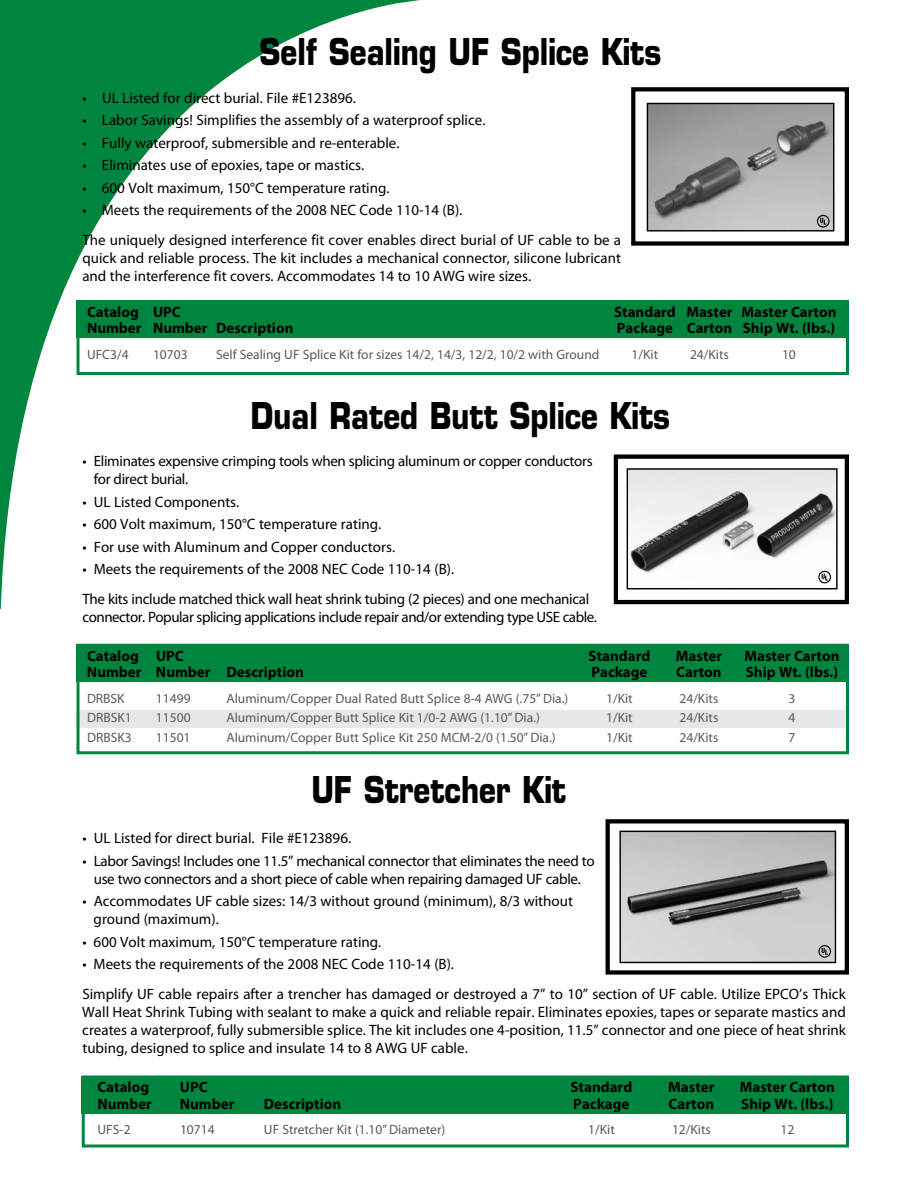
<style>
.page{position:relative;width:918px;height:1188px;background:#fff}
.page>*{position:absolute;margin:0;border:0;box-sizing:border-box;transform-origin:0 0}
.t1{font:700 36px "Eurostile";color:#000;scale:.81 1}
.t2{font:15px/18px "Myriad Pro";color:#000}
.t3{font:15px/18px "Myriad Pro";letter-spacing:-.02em;color:#000}
.t4{font:700 15px "Myriad Pro";color:#000}
.t5{font:15px "Myriad Pro";letter-spacing:-.03em;color:#000}
.t6{font:13.5px "Myriad Pro";color:#58595b}
</style>
<div class="page">
<div style="left:78px;top:710px;width:769px;height:18px;background:#e6e7e8"></div>
<svg style="left:0;top:0;width:421px;height:609px"></svg>
<div style="left:76px;top:301px;width:773px;height:37px;background:#00853f"></div>
<div style="left:76px;top:300px;width:773px;height:75px;border:3px solid #00853f"></div>
<div style="left:631px;top:87px;width:218px;height:159px;border:4px solid #000"></div>
<img style="left:649px;top:105px;width:183px;height:124px">
<div style="left:647px;top:103px;width:187px;height:128px;border:1px solid #000"></div>
<div style="left:76px;top:645px;width:773px;height:37px;background:#00853f"></div>
<div style="left:76px;top:644px;width:773px;height:110px;border:3px solid #00853f"></div>
<img style="left:629px;top:470px;width:207px;height:114px">
<div style="left:627px;top:468px;width:211px;height:121px;border:1px solid #000"></div>
<div style="left:614px;top:454px;width:235px;height:150px;border:4px solid #000"></div>
<div style="left:82px;top:1076px;width:767px;height:38px;background:#00853f"></div>
<div style="left:82px;top:1076px;width:767px;height:72px;border:3px solid #00853f"></div>
<div style="left:606px;top:819px;width:243px;height:156px;border:4px solid #000"></div>
<img style="left:621px;top:833px;width:213px;height:128px">
<div style="left:619px;top:831px;width:217px;height:132px;border:1px solid #000"></div>
<svg style="left:817px;top:215px;width:13px;height:13px"></svg>
<svg style="left:818px;top:571px;width:13px;height:12px"></svg>
<svg style="left:818px;top:945px;width:13px;height:13px"></svg>
<h1 class="t1" style="left:259px;top:30px;width:498px">Self Sealing UF Splice Kits</h1>
<p class="t2" style="left:82px;top:88px;width:275px">• UL Listed for direct burial. File #E123896.</p>
<p class="t2" style="left:82px;top:111px;width:404px">• Labor Savings! Simplifies the assembly of a waterproof splice.</p>
<p class="t2" style="left:82px;top:133px;width:319px">• Fully waterproof, submersible and re-enterable.</p>
<p class="t2" style="left:82px;top:156px;width:283px">• Eliminates use of epoxies, tape or mastics.</p>
<p class="t2" style="left:82px;top:178px;width:309px">• 600 Volt maximum, 150°C temperature rating.</p>
<p class="t2" style="left:82px;top:195px;width:540px;line-height:30px">• Meets the requirements of the 2008 NEC Code 110-14 (B).<br>The uniquely designed interference fit cover enables direct burial of UF cable to be a</p>
<p class="t2" style="left:82px;top:249px;width:540px">quick and reliable process. The kit includes a mechanical connector, silicone lubricant and the interference fit covers. Accommodates 14 to 10 AWG wire sizes.</p>
<p class="t4" style="left:87px;top:302px;width:95px">Catalog UPC</p>
<p class="t4" style="left:614px;top:302px;width:224px">Standard Master Master Carton</p>
<p class="t4" style="left:87px;top:319px;width:208px">Number Number Description</p>
<p class="t4" style="left:617px;top:319px;width:220px">Package Carton Ship Wt. (lbs.)</p>
<p class="t6" style="left:87px;top:346px;width:43px">UFC3/4</p>
<p class="t6" style="left:153px;top:346px;width:36px">10703</p>
<p class="t6" style="left:216px;top:346px;width:385px">Self Sealing UF Splice Kit for sizes 14/2, 14/3, 12/2, 10/2 with Ground</p>
<p class="t6" style="left:632px;top:346px;width:28px">1/Kit</p>
<p class="t6" style="left:690px;top:346px;width:40px">24/Kits</p>
<p class="t6" style="left:782px;top:346px;width:15px">10</p>
<h1 class="t1" style="left:251px;top:393px;width:519px">Dual Rated Butt Splice Kits</h1>
<p class="t3" style="left:94px;top:452px;width:501px;text-indent:-11px">• Eliminates expensive crimping tools when splicing aluminum or copper conductors for direct burial.</p>
<p class="t2" style="left:82px;top:492px;width:158px">• UL Listed Components.</p>
<p class="t2" style="left:82px;top:515px;width:300px">• 600 Volt maximum, 150°C temperature rating.</p>
<p class="t2" style="left:82px;top:537px;width:314px">• For use with Aluminum and Copper conductors.</p>
<p class="t3" style="left:82px;top:554px;width:508px;line-height:30px">• Meets the requirements of the 2008 NEC Code 110-14 (B).<br>The kits include matched thick wall heat shrink tubing (2 pieces) and one mechanical</p>
<p class="t5" style="left:82px;top:608px;width:516px">connector. Popular splicing applications include repair and/or extending type USE cable.</p>
<p class="t4" style="left:87px;top:646px;width:98px">Catalog UPC</p>
<p class="t4" style="left:589px;top:646px;width:63px">Standard</p>
<p class="t4" style="left:676px;top:646px;width:48px">Master</p>
<p class="t4" style="left:744px;top:646px;width:97px">Master Carton</p>
<p class="t4" style="left:87px;top:662px;width:218px">Number Number Description</p>
<p class="t4" style="left:591px;top:662px;width:58px">Package</p>
<p class="t4" style="left:676px;top:662px;width:47px">Carton</p>
<p class="t4" style="left:746px;top:662px;width:94px">Ship Wt. (lbs.)</p>
<p class="t6" style="left:87px;top:690px;width:39px">DRBSK</p>
<p class="t6" style="left:156px;top:690px;width:36px">11499</p>
<p class="t6" style="left:226px;top:690px;width:343px">Aluminum/Copper Dual Rated Butt Splice 8-4 AWG (.75”Dia.)</p>
<p class="t6" style="left:606px;top:690px;width:28px">1/Kit</p>
<p class="t6" style="left:680px;top:690px;width:40px">24/Kits</p>
<p class="t6" style="left:789px;top:690px;width:8px">3</p>
<p class="t6" style="left:87px;top:709px;width:46px">DRBSK1</p>
<p class="t6" style="left:156px;top:709px;width:36px">11500</p>
<p class="t6" style="left:226px;top:709px;width:315px">Aluminum/Copper Butt Splice Kit 1/0-2 AWG (1.10”Dia.)</p>
<p class="t6" style="left:606px;top:709px;width:28px">1/Kit</p>
<p class="t6" style="left:680px;top:709px;width:40px">24/Kits</p>
<p class="t6" style="left:788px;top:709px;width:8px">4</p>
<p class="t6" style="left:87px;top:729px;width:46px">DRBSK3</p>
<p class="t6" style="left:156px;top:729px;width:36px">11501</p>
<p class="t6" style="left:226px;top:729px;width:331px">Aluminum/Copper Butt Splice Kit 250 MCM-2/0 (1.50”Dia.)</p>
<p class="t6" style="left:606px;top:729px;width:28px">1/Kit</p>
<p class="t6" style="left:679px;top:729px;width:40px">24/Kits</p>
<p class="t6" style="left:788px;top:729px;width:8px">7</p>
<h1 class="t1" style="left:311px;top:768px;width:316px">UF Stretcher Kit</h1>
<p class="t2" style="left:82px;top:829px;width:270px">• UL Listed for direct burial. File #E123896.</p>
<p class="t3" style="left:82px;top:851px;width:514px;text-align:center">• Labor Savings! Includes one 11.5” mechanical connector that eliminates the need to use two connectors and a short piece of cable when repairing damaged UF cable.</p>
<p class="t2" style="left:94px;top:892px;width:481px;text-indent:-11px">• Accommodates UF cable sizes: 14/3 without ground (minimum), 8/3 without ground (maximum).</p>
<p class="t2" style="left:82px;top:932px;width:300px">• 600 Volt maximum, 150°C temperature rating.</p>
<p class="t2" style="left:82px;top:949px;width:765px;line-height:30px">• Meets the requirements of the 2008 NEC Code 110-14 (B).<br>Simplify UF cable repairs after a trencher has damaged or destroyed a 7” to 10” section of UF cable. Utilize EPCO’s Thick</p>
<p class="t2" style="left:82px;top:1003px;width:765px;text-align:justify">Wall Heat Shrink Tubing with sealant to make a quick and reliable repair. Eliminates epoxies, tapes or separate mastics and creates a waterproof, fully submersible splice. The kit includes one 4-position, 11.5” connector and one piece of heat shrink tubing, designed to splice and insulate 14 to 8 AWG UF cable.</p>
<p class="t4" style="left:97px;top:1078px;width:53px">Catalog</p>
<p class="t4" style="left:180px;top:1078px;width:29px">UPC</p>
<p class="t4" style="left:570px;top:1078px;width:63px">Standard</p>
<p class="t4" style="left:668px;top:1078px;width:48px">Master</p>
<p class="t4" style="left:740px;top:1078px;width:97px">Master Carton</p>
<p class="t4" style="left:97px;top:1094px;width:56px">Number</p>
<p class="t4" style="left:180px;top:1094px;width:56px">Number</p>
<p class="t4" style="left:264px;top:1094px;width:79px">Description</p>
<p class="t4" style="left:573px;top:1094px;width:58px">Package</p>
<p class="t4" style="left:669px;top:1094px;width:47px">Carton</p>
<p class="t4" style="left:741px;top:1094px;width:94px">Ship Wt. (lbs.)</p>
<p class="t6" style="left:98px;top:1122px;width:35px">UFS-2</p>
<p class="t6" style="left:180px;top:1122px;width:36px">10714</p>
<p class="t6" style="left:264px;top:1122px;width:183px">UF Stretcher Kit (1.10”Diameter)</p>
<p class="t6" style="left:588px;top:1122px;width:28px">1/Kit</p>
<p class="t6" style="left:672px;top:1122px;width:40px">12/Kits</p>
<p class="t6" style="left:781px;top:1122px;width:15px">12</p>
</div>
